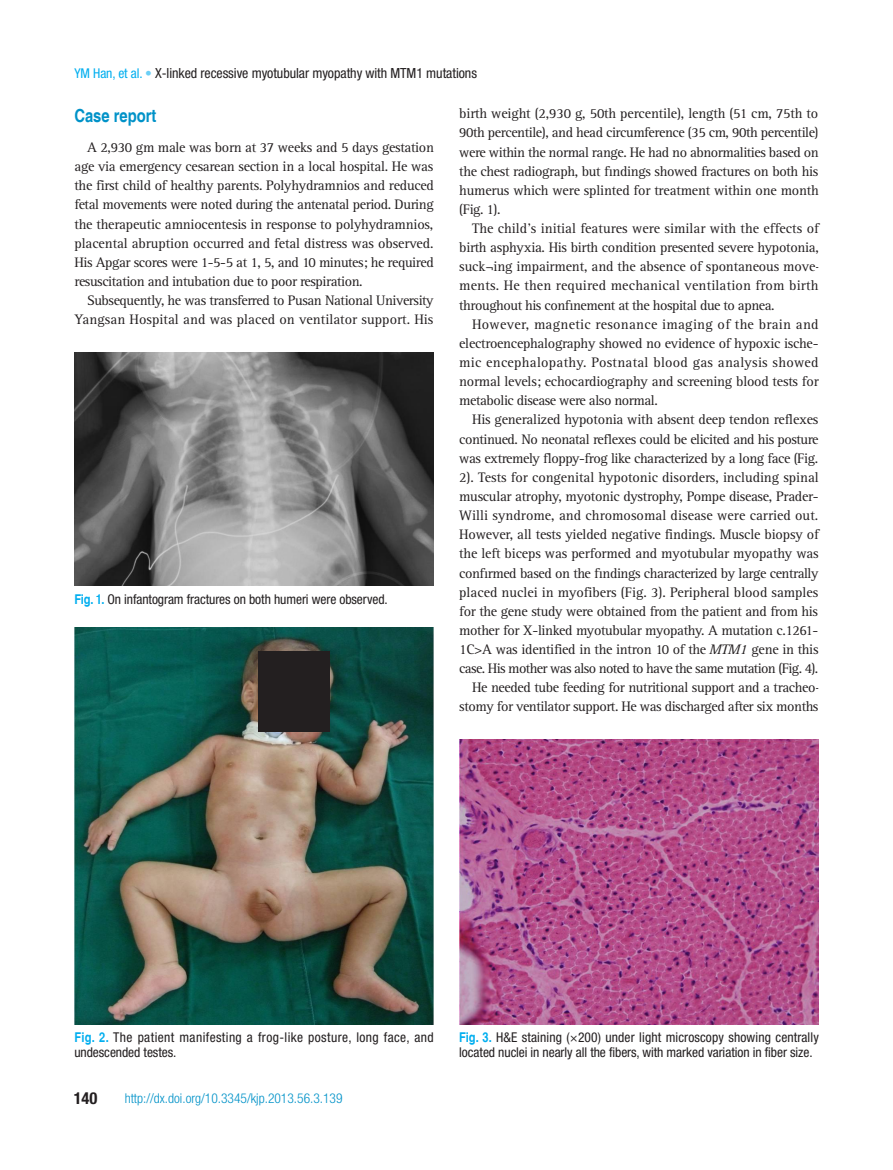
<style>
.page{position:relative;width:893px;height:1170px;background:#fff}
.page>*{position:absolute;margin:0;border:0;box-sizing:border-box;transform-origin:0 0}
.서론{font:700 condensed 18px "Helvetica";color:#0092c8}
.t1{font:700 condensed 16.5px "Helvetica Neue";color:#231f20}
.바탕글{font:14.25px/19.2px "Rotis Serif Std";letter-spacing:-.03em;color:#231f20;text-align:justify}
.표준{font:condensed 13.95px "Helvetica Neue";letter-spacing:-.005em;color:#231f20}
.t2{font:condensed 13.5px/15px "Helvetica Neue";letter-spacing:-.005em;color:#231f20}
.t3{font:condensed 13.5px/15px "Helvetica Neue";letter-spacing:.03em;color:#231f20}
.t4{font:300 condensed 13.5px "Helvetica Neue";color:#0092c8}
.s1{font-size:13.5px;color:#00aeef}
.s2{font-size:13.5px;color:#6bcff6}
.s3{font-family:"Helvetica";font-weight:700;color:#00aeef}
.s4{font-style:italic}
</style>
<div class="page">
<img style="left:75px;top:352px;width:359px;height:234px">
<img style="left:74px;top:628px;width:360px;height:396px">
<div style="left:258px;top:650px;width:72px;height:81px;background:#231f20"></div>
<img style="left:459px;top:740px;width:360px;height:284px">
<p class="표준" style="left:74px;top:65px;width:404px"><span class="s1">YM Han, et al.</span> <span class="s2">•</span> X-linked recessive myotubular myopathy with MTM1 mutations</p>
<p class="서론" style="left:74px;top:105px;width:84px">Case report</p>
<p class="바탕글" style="left:74px;top:138px;width:361px;text-indent:13px">A 2,930 gm male was born at 37 weeks and 5 days gestation age via emergency cesarean section in a local hospital. He was the first child of healthy parents. Polyhydramnios and reduced fetal movements were noted during the antenatal period. During the therapeutic amniocentesis in response to polyhydramnios, placental abruption occurred and fetal distress was observed.<br>His Apgar scores were 1-5-5 at 1, 5, and 10 minutes; he required resuscitation and intubation due to poor respiration.</p>
<p class="바탕글" style="left:74px;top:291px;width:361px;text-align:right">Subsequently, he was transferred to Pusan National University<br>Yangsan Hospital and was placed on ventilator support. His</p>
<p class="t2" style="left:74px;top:591px;width:315px"><span class="s3">Fig. 1.</span> On infantogram fractures on both humeri were observed.</p>
<p class="바탕글" style="left:459px;top:104px;width:361px">birth weight (2,930 g, 50th percentile), length (51 cm, 75th to 90th percentile), and head circumference (35 cm, 90th percentile) were within the normal range. He had no abnormalities based on the chest radiograph, but findings showed fractures on both his humerus which were splinted for treatment within one month (Fig. 1).</p>
<p class="바탕글" style="left:459px;top:219px;width:361px;text-indent:13px">The child’s initial features were similar with the effects of birth asphyxia. His birth condition presented severe hypotonia, suck¬ing impairment, and the absence of spontaneous move&shy;ments. He then required mechanical ventilation from birth throughout his confinement at the hospital due to apnea.</p>
<p class="바탕글" style="left:459px;top:315px;width:361px;text-indent:13px">However, magnetic resonance imaging of the brain and electroencephalography showed no evidence of hypoxic ische&shy;mic encephalopathy. Postnatal blood gas analysis showed normal levels; echocardiography and screening blood tests for metabolic disease were also normal.</p>
<p class="바탕글" style="left:459px;top:410px;width:361px;text-indent:13px">His generalized hypotonia with absent deep tendon reflexes continued. No neonatal reflexes could be elicited and his posture was extremely floppy-frog like characterized by a long face (Fig.<br>2). Tests for congenital hypotonic disorders, including spinal muscular atrophy, myotonic dystrophy, Pompe disease, Prader-Willi syndrome, and chromosomal disease were carried out.<br>However, all tests yielded negative findings. Muscle biopsy of the left biceps was performed and myotubular myopathy was confirmed based on the findings characterized by large centrally placed nuclei in myofibers (Fig. 3). Peripheral blood samples for the gene study were obtained from the patient and from his mother for X-linked myotubular myopathy. A mutation c.1261- 1C&gt;A was identified in the intron 10 of the <span class="s4">MTM1</span> gene in this case. His mother was also noted to have the same mutation (Fig. 4).</p>
<p class="바탕글" style="left:459px;top:678px;width:361px;text-align:right">He needed tube feeding for nutritional support and a tracheo&shy;stomy for ventilator support. He was discharged after six months</p>
<p class="t3" style="left:74px;top:1029px;width:361px"><span class="s3">Fig. 2.</span> The patient manifesting a frog-like posture, long face, and undescended testes.</p>
<p class="t2" style="left:459px;top:1029px;width:361px"><span class="s3">Fig. 3.</span> H&amp;E staining (×200) under light microscopy showing centrally located nuclei in nearly all the fibers, with marked variation in fiber size.</p>
<p class="t1" style="left:74px;top:1087px;width:25px">140</p>
<p class="t4" style="left:125px;top:1090px;width:219px">http://dx.doi.org/10.3345/kjp.2013.56.3.139</p>
</div>
